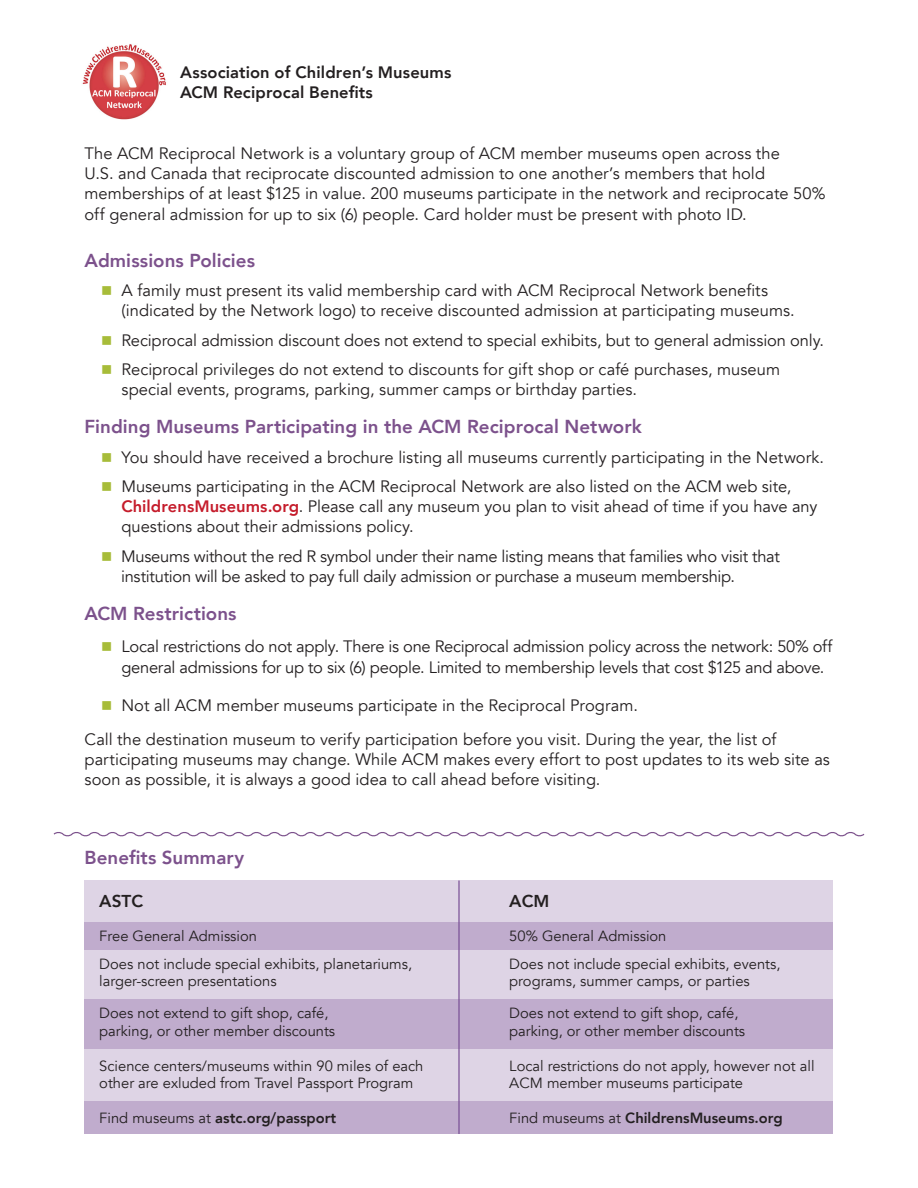
<style>
.page{position:relative;width:918px;height:1188px;background:#fff}
.page>*{position:absolute;margin:0;border:0;box-sizing:border-box;transform-origin:0 0}
.t1{font:800 18.75px "Avenir";letter-spacing:.005em;color:#7c518c}
.t2{font:800 17.25px "Avenir";color:#231f20}
.t3{font:16.5px/20.2px "Avenir";color:#231f20}
.t4{font:16.5px/20.2px "Avenir";letter-spacing:-.02em;color:#231f20}
.t5{font:800 16.5px "Avenir";letter-spacing:.01em;color:#231f20}
.t6{font:14.7px/17.7px "Avenir";color:#231f20}
.t7{font:800 14.7px "Avenir";color:#231f20}
.s1{color:#a7bc39}
.s2{font-weight:800;color:#c51c2b}
.s3{font-weight:400}
</style>
<div class="page">
<img style="left:82px;top:44px;width:84px;height:76px">
<div style="left:85px;top:881px;width:748px;height:253px;background:#ded4e5"></div>
<div style="left:85px;top:922px;width:748px;height:28px;background:#c0accd"></div>
<div style="left:85px;top:1102px;width:748px;height:32px;background:#c0accd"></div>
<div style="left:85px;top:999px;width:748px;height:50px;background:#c0accd"></div>
<hr style="left:458px;top:881px;width:2px;height:253px;background:#7a5196">
<svg style="left:53px;top:832px;width:812px;height:5px"></svg>
<p class="t5" style="left:180px;top:59px;width:273px">Association of Children’s Museums</p>
<p class="t5" style="left:180px;top:79px;width:194px">ACM Reciprocal Benefits</p>
<p class="t3" style="left:85px;top:143px;width:742px">The ACM Reciprocal Network is a voluntary group of ACM member museums open across the<br>U.S. and Canada that reciprocate discounted admission to one another’s members that hold memberships of at least $125 in value. 200 museums participate in the network and reciprocate 50% off general admission for up to six (6) people. Card holder must be present with photo ID.</p>
<p class="t1" style="left:85px;top:246px;width:172px">Admissions Policies</p>
<p class="t3" style="left:121px;top:281px;width:675px;text-indent:-20px"><span class="s1">■</span> A family must present its valid membership card with ACM Reciprocal Network benefits (indicated by the Network logo) to receive discounted admission at participating museums.</p>
<p class="t3" style="left:101px;top:330px;width:725px"><span class="s1">■</span> Reciprocal admission discount does not extend to special exhibits, but to general admission only.</p>
<p class="t3" style="left:121px;top:359px;width:660px;text-indent:-20px"><span class="s1">■</span> Reciprocal privileges do not extend to discounts for gift shop or café purchases, museum special events, programs, parking, summer camps or birthday parties.</p>
<p class="t1" style="left:85px;top:412px;width:559px">Finding Museums Participating in the ACM Reciprocal Network</p>
<p class="t3" style="left:101px;top:447px;width:725px"><span class="s1">■</span> You should have received a brochure listing all museums currently participating in the Network.</p>
<p class="t3" style="left:121px;top:476px;width:697px;text-indent:-20px"><span class="s1">■</span> Museums participating in the ACM Reciprocal Network are also listed on the ACM web site,<br><span class="s2">ChildrensMuseums.org</span>. Please call any museum you plan to visit ahead of time if you have any questions about their admissions policy.</p>
<p class="t4" style="left:121px;top:546px;width:660px;text-indent:-20px"><span class="s1">■</span> Museums without the red R symbol under their name listing means that families who visit that institution will be asked to pay full daily admission or purchase a museum membership.</p>
<p class="t1" style="left:85px;top:599px;width:154px">ACM Restrictions</p>
<p class="t3" style="left:121px;top:637px;width:712px;text-indent:-20px"><span class="s1">■</span> Local restrictions do not apply. There is one Reciprocal admission policy across the network: 50% off general admissions for up to six (6) people. Limited to membership levels that cost $125 and above.</p>
<p class="t3" style="left:101px;top:695px;width:538px"><span class="s1">■</span> Not all ACM member museums participate in the Reciprocal Program.</p>
<p class="t3" style="left:85px;top:729px;width:747px">Call the destination museum to verify participation before you visit. During the year, the list of participating museums may change. While ACM makes every effort to post updates to its web site as soon as possible, it is always a good idea to call ahead before visiting.</p>
<p class="t1" style="left:85px;top:843px;width:161px">Benefits Summary</p>
<p class="t2" style="left:99px;top:888px;width:45px">ASTC</p>
<p class="t2" style="left:509px;top:888px;width:42px">ACM</p>
<p class="t6" style="left:99px;top:927px;width:159px">Free General Admission</p>
<p class="t6" style="left:509px;top:927px;width:159px">50% General Admission</p>
<p class="t6" style="left:99px;top:955px;width:314px">Does not include special exhibits, planetariums, larger-screen presentations</p>
<p class="t6" style="left:509px;top:955px;width:273px">Does not include special exhibits, events, programs, summer camps, or parties</p>
<p class="t6" style="left:99px;top:1005px;width:237px">Does not extend to gift shop, café, parking, or other member discounts</p>
<p class="t6" style="left:99px;top:1057px;width:326px">Science centers/museums within 90 miles of each other are exluded from Travel Passport Program</p>
<p class="t6" style="left:509px;top:1005px;width:237px">Does not extend to gift shop, café, parking, or other member discounts</p>
<p class="t6" style="left:509px;top:1057px;width:307px">Local restrictions do not apply, however not all<br>ACM member museums participate</p>
<p class="t7" style="left:99px;top:1106px;width:239px"><span class="s3">Find museums at</span> astc.org/passport</p>
<p class="t7" style="left:509px;top:1106px;width:275px"><span class="s3">Find museums at</span> ChildrensMuseums.org</p>
</div>
